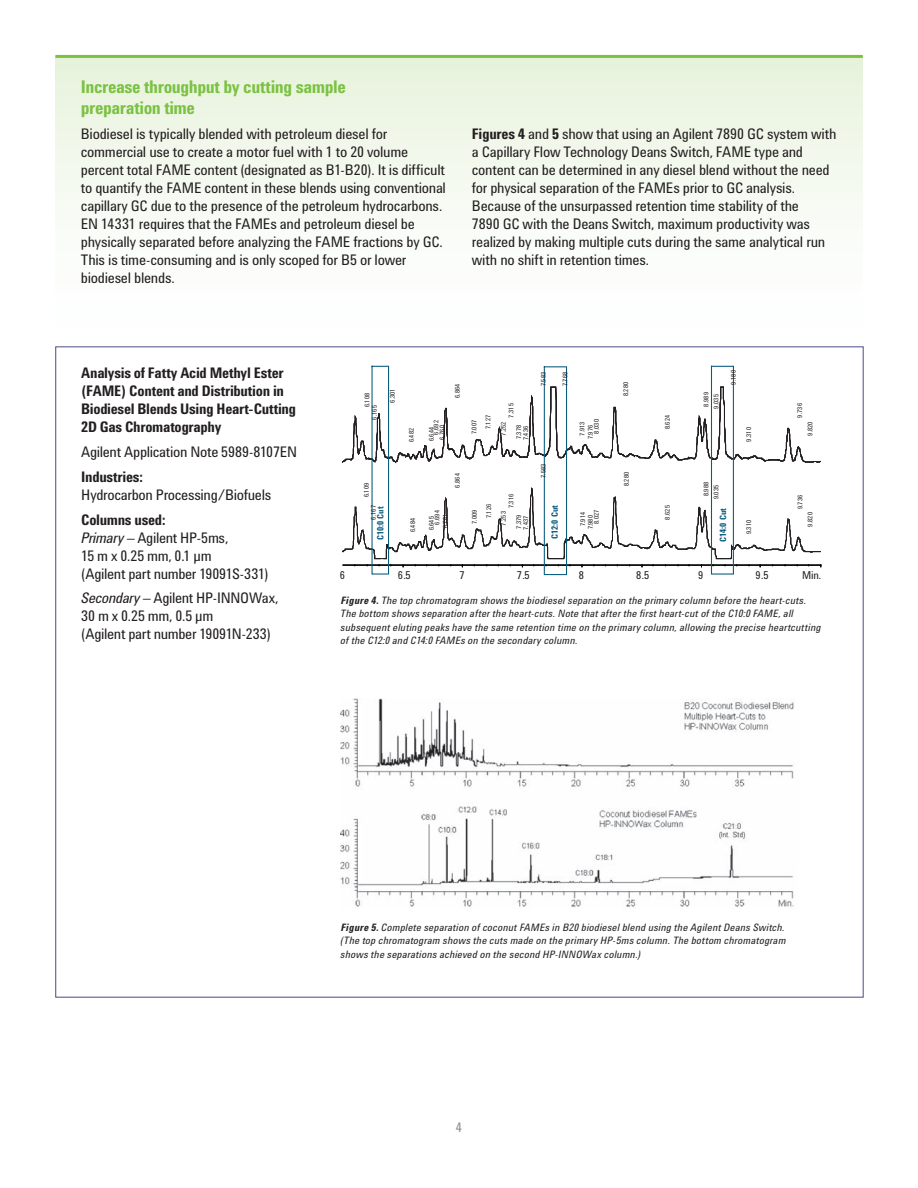
<style>
.page{position:relative;width:918px;height:1188px;background:#fff}
.page>*{position:absolute;margin:0;border:0;box-sizing:border-box;transform-origin:0 0}
.t1{font:700 18px/21px "Agilent Condensed CFF";letter-spacing:-.025em;color:#7bc142}
.t2{font:15px/18px "Agilent Condensed CFF";letter-spacing:-.015em;color:#231f20}
.t3{font:700 15px/18px "Agilent Condensed CFF";letter-spacing:-.02em;color:#231f20}
.t4{font:13.5px "Agilent Condensed CFF";color:#87898c}
.t5{font:11.1px "Agilent Condensed CFF";color:#231f20}
.t6{font:italic 10.5px/13.5px "Agilent Condensed CFF";letter-spacing:.02em;color:#231f20}
.t7{font:700 8.85px "Agilent Condensed CFF";color:#0a5c7d}
.t8{font:6.75px/14.1px "Agilent Condensed CFF";letter-spacing:.04em;color:#231f20}
.s1{font-weight:700}
.s2{font-style:italic}
</style>
<div class="page">
<div style="left:55px;top:56px;width:808px;height:307px;background:linear-gradient(to bottom,#eaf4df,#fffeff)"></div>
<hr style="left:55px;top:55px;width:808px;height:3px;background:#7bc142">
<svg style="left:342px;top:387px;width:479px;height:76px"></svg>
<hr style="left:343px;top:565px;width:478px;height:1px;background:#050504">
<svg style="left:342px;top:487px;width:479px;height:72px"></svg>
<div style="left:372px;top:366px;width:17px;height:209px;border:1px solid #0a5c7d"></div>
<div style="left:544px;top:366px;width:23px;height:209px;border:1px solid #0a5c7d"></div>
<div style="left:711px;top:366px;width:23px;height:209px;border:1px solid #0a5c7d"></div>
<img style="left:341px;top:699px;width:453px;height:208px">
<p class="t1" style="left:81px;top:78px;width:267px">Increase throughput by cutting sample preparation time</p>
<p class="t2" style="left:81px;top:126px;width:367px">Biodiesel is typically blended with petroleum diesel for commercial use to create a motor fuel with 1 to 20 volume percent total FAME content (designated as B1-B20). It is difficult to quantify the FAME content in these blends using conventional capillary GC due to the presence of the petroleum hydrocarbons.<br>EN 14331 requires that the FAMEs and petroleum diesel be physically separated before analyzing the FAME fractions by GC.<br>This is time-consuming and is only scoped for B5 or lower biodiesel blends.</p>
<p class="t2" style="left:472px;top:126px;width:366px"><span class="s1">Figures 4</span> and <span class="s1">5</span> show that using an Agilent 7890 GC system with a Capillary Flow Technology Deans Switch, FAME type and content can be determined in any diesel blend without the need for physical separation of the FAMEs prior to GC analysis.<br>Because of the unsurpassed retention time stability of the<br>7890 GC with the Deans Switch, maximum productivity was realized by making multiple cuts during the same analytical run with no shift in retention times.</p>
<p class="t3" style="left:81px;top:365px;width:216px">Analysis of Fatty Acid Methyl Ester (FAME) Content and Distribution in Biodiesel Blends Using Heart-Cutting 2D Gas Chromatography</p>
<p class="t2" style="left:81px;top:444px;width:217px">Agilent Application Note 5989-8107EN</p>
<p class="t3" style="left:81px;top:469px;width:63px">Industries:</p>
<p class="t2" style="left:81px;top:487px;width:192px">Hydrocarbon Processing/Biofuels</p>
<p class="t2" style="left:81px;top:512px;width:189px"><span class="s1">Columns used:<br></span><span class="s2">Primary</span> – Agilent HP-5ms,<br>15 m x 0.25 mm, 0.1 μm<br>(Agilent part number 19091S-331)</p>
<p class="t2" style="left:81px;top:590px;width:199px"><span class="s2">Secondary</span> – Agilent HP-INNOWax,<br>30 m x 0.25 mm, 0.5 μm<br>(Agilent part number 19091N-233)</p>
<p class="t8" style="left:360px;top:407px;width:16px;rotate:-90deg">6.108</p>
<p class="t8" style="left:386px;top:403px;width:16px;rotate:-90deg">6.301</p>
<p class="t8" style="left:368px;top:420px;width:16px;rotate:-90deg">6.165</p>
<p class="t8" style="left:405px;top:442px;width:16px;rotate:-90deg">6.482</p>
<p class="t8" style="left:429px;top:435px;width:16px;line-height:4.8px;text-indent:-6px;rotate:-90deg">6.644<br>6.692</p>
<p class="t8" style="left:436px;top:440px;width:16px;rotate:-90deg">6.760</p>
<p class="t8" style="left:451px;top:398px;width:16px;rotate:-90deg">6.864</p>
<p class="t8" style="left:505px;top:418px;width:16px;rotate:-90deg">7.315</p>
<p class="t8" style="left:468px;top:429px;width:16px;text-indent:-5px;rotate:-90deg">7.007<br>7.127</p>
<p class="t8" style="left:497px;top:436px;width:16px;rotate:-90deg">7.252</p>
<p class="t8" style="left:516px;top:440px;width:17px;line-height:7.1px;rotate:-90deg">7.378<br>7.436</p>
<p class="t8" style="left:537px;top:386px;width:16px;rotate:-90deg">7.583</p>
<p class="t8" style="left:559px;top:386px;width:16px;rotate:-90deg">7.768</p>
<p class="t8" style="left:579px;top:439px;width:19px;line-height:8.1px;text-align:center;rotate:-90deg">7.913<br>7.976</p>
<p class="t8" style="left:590px;top:434px;width:16px;rotate:-90deg">8.030</p>
<p class="t8" style="left:619px;top:396px;width:16px;rotate:-90deg">8.280</p>
<p class="t8" style="left:661px;top:429px;width:16px;rotate:-90deg">8.624</p>
<p class="t8" style="left:702px;top:409px;width:18px;line-height:10.1px;text-align:center;rotate:-90deg">8.989<br>9.035</p>
<p class="t8" style="left:727px;top:385px;width:16px;rotate:-90deg">9.180</p>
<p class="t8" style="left:537px;top:478px;width:16px;rotate:-90deg">7.583</p>
<p class="t8" style="left:620px;top:486px;width:16px;rotate:-90deg">8.280</p>
<p class="t8" style="left:451px;top:488px;width:16px;rotate:-90deg">6.864</p>
<p class="t8" style="left:702px;top:499px;width:19px;line-height:10.1px;text-align:center;rotate:-90deg">8.988<br>9.035</p>
<p class="t8" style="left:360px;top:497px;width:16px;rotate:-90deg">6.109</p>
<p class="t8" style="left:505px;top:508px;width:16px;rotate:-90deg">7.316</p>
<p class="t8" style="left:468px;top:518px;width:16px;text-indent:-6px;rotate:-90deg">7.009<br>7.126</p>
<p class="t8" style="left:497px;top:526px;width:16px;rotate:-90deg">7.253</p>
<p class="t7" style="left:377px;top:540px;width:35px;rotate:-90deg">C10:0 Cut</p>
<p class="t7" style="left:552px;top:539px;width:35px;rotate:-90deg">C12:0 Cut</p>
<p class="t7" style="left:720px;top:542px;width:35px;rotate:-90deg">C14:0 Cut</p>
<p class="t8" style="left:661px;top:520px;width:16px;rotate:-90deg">8.625</p>
<p class="t8" style="left:367px;top:520px;width:16px;rotate:-90deg">6.167</p>
<p class="t8" style="left:580px;top:529px;width:19px;line-height:7.5px;text-align:center;rotate:-90deg">7.914<br>7.980</p>
<p class="t8" style="left:590px;top:524px;width:16px;rotate:-90deg">8.027</p>
<p class="t8" style="left:406px;top:532px;width:16px;rotate:-90deg">6.484</p>
<p class="t8" style="left:429px;top:525px;width:16px;line-height:6px;text-indent:-6px;rotate:-90deg">6.645<br>6.694</p>
<p class="t8" style="left:439px;top:528px;width:16px;rotate:-90deg">6.761</p>
<p class="t8" style="left:516px;top:530px;width:17px;line-height:7.1px;rotate:-90deg">7.379<br>7.437</p>
<p class="t8" style="left:742px;top:442px;width:16px;rotate:-90deg">9.310</p>
<p class="t8" style="left:742px;top:534px;width:16px;rotate:-90deg">9.310</p>
<p class="t8" style="left:793px;top:418px;width:16px;rotate:-90deg">9.736</p>
<p class="t8" style="left:804px;top:436px;width:16px;rotate:-90deg">9.820</p>
<p class="t8" style="left:794px;top:509px;width:16px;rotate:-90deg">9.736</p>
<p class="t8" style="left:804px;top:527px;width:16px;rotate:-90deg">9.820</p>
<p class="t5" style="left:340px;top:571px;width:7px">6</p>
<p class="t5" style="left:398px;top:571px;width:15px">6.5</p>
<p class="t5" style="left:459px;top:571px;width:7px">7</p>
<p class="t5" style="left:517px;top:571px;width:15px">7.5</p>
<p class="t5" style="left:579px;top:571px;width:7px">8</p>
<p class="t5" style="left:636px;top:571px;width:15px">8.5</p>
<p class="t5" style="left:698px;top:571px;width:7px">9</p>
<p class="t5" style="left:756px;top:571px;width:15px">9.5</p>
<p class="t5" style="left:802px;top:571px;width:21px">Min.</p>
<p class="t6" style="left:341px;top:594px;width:482px"><span class="s1">Figure 4.</span> The top chromatogram shows the biodiesel separation on the primary column before the heart-cuts.<br>The bottom shows separation after the heart-cuts. Note that after the first heart-cut of the C10:0 FAME, all subsequent eluting peaks have the same retention time on the primary column, allowing the precise heartcutting of the C12:0 and C14:0 FAMEs on the secondary column.</p>
<p class="t6" style="left:341px;top:921px;width:447px;text-align:justify"><span class="s1">Figure 5.</span> Complete separation of coconut FAMEs in B20 biodiesel blend using the Agilent Deans Switch. (The top chromatogram shows the cuts made on the primary HP-5ms column. The bottom chromatogram shows the separations achieved on the second HP-INNOWax column.)</p>
<p class="t4" style="left:456px;top:1122px;width:8px">4</p>
</div>
